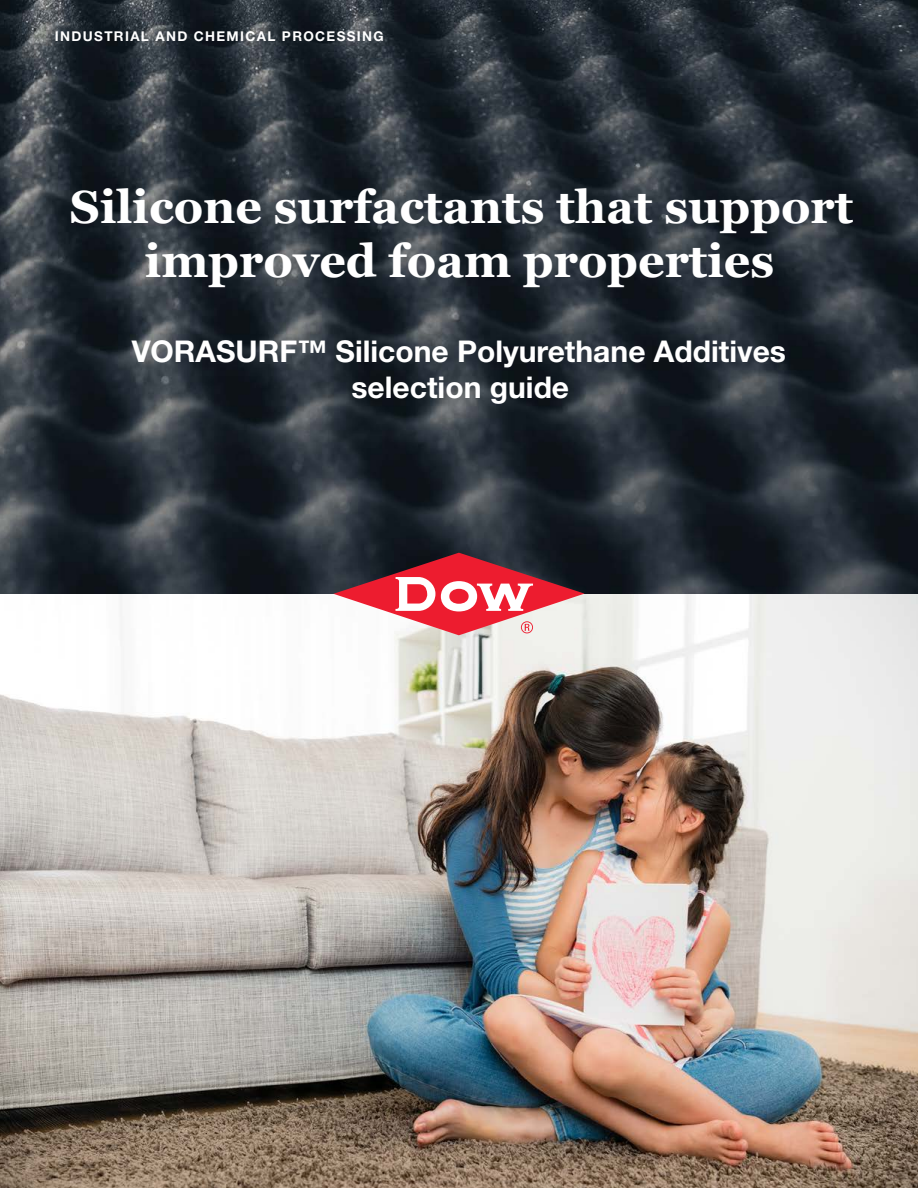
<style>
.page{position:relative;width:918px;height:1188px;background:#fff}
.page>*{position:absolute;margin:0;border:0;box-sizing:border-box;transform-origin:0 0}
.t1{font:700 46.5px/54px "Georgia";color:#fff;text-align:center}
.t2{font:700 30px/36px "Helvetica Neue LT Std";color:#fff;text-align:center}
.t3{font:700 13.5px "Helvetica Neue LT Std";letter-spacing:.1em;color:#fff}
</style>
<div class="page">
<img style="left:0;top:0;width:918px;height:594px">
<img style="left:0;top:594px;width:918px;height:594px">
<svg style="left:333px;top:553px;width:252px;height:82px"></svg>
<p class="t3" style="left:55px;top:28px;width:331px">INDUSTRIAL AND CHEMICAL PROCESSING</p>
<p class="t1" style="left:70px;top:180px;width:785px">Silicone surfactants that support improved foam properties</p>
<p class="t2" style="left:132px;top:333px;width:656px">VORASURF™ Silicone Polyurethane Additives selection guide</p>
</div>
